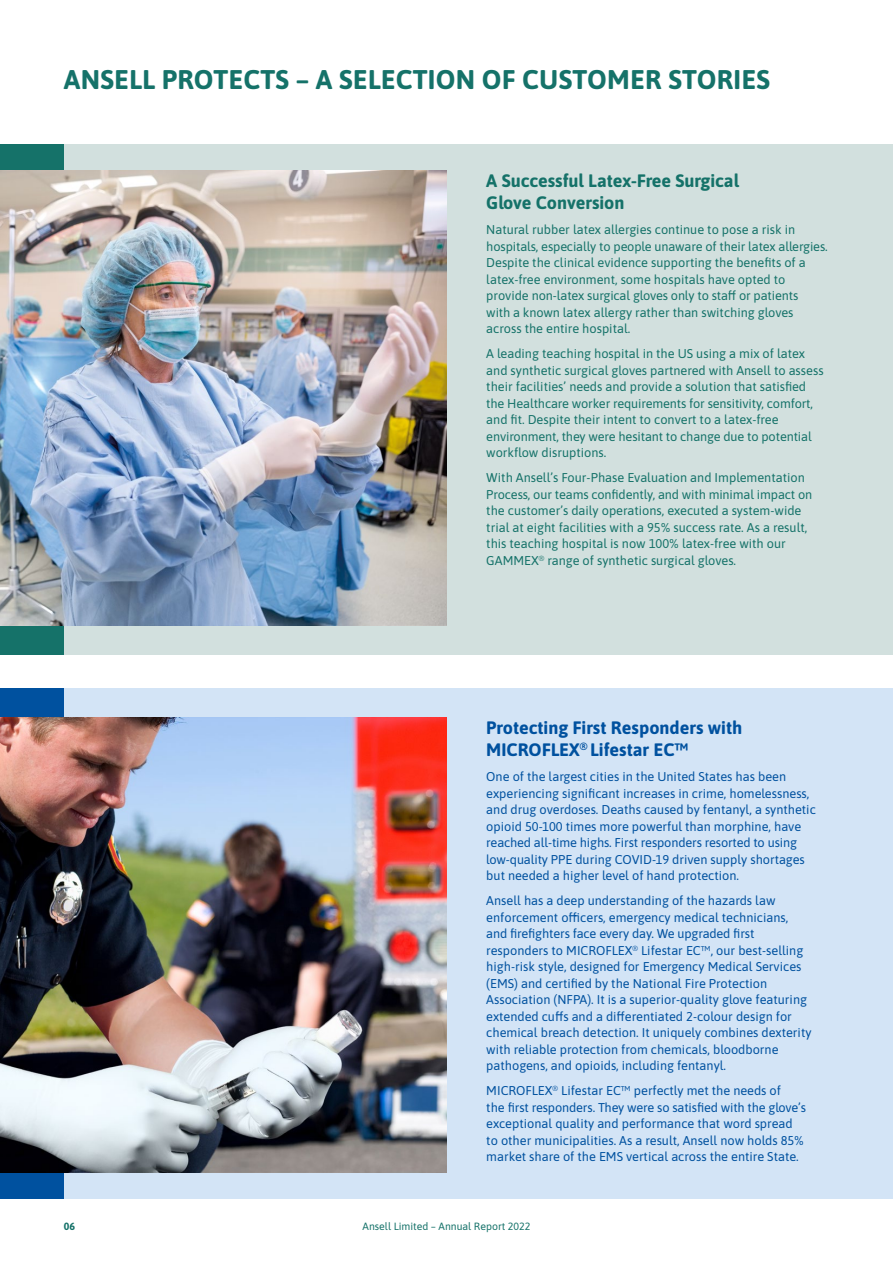
<style>
.page{position:relative;width:893px;height:1263px;background:#fff}
.page>*{position:absolute;margin:0;border:0;box-sizing:border-box;transform-origin:0 0}
.t1{font:700 27px "Asap";letter-spacing:.01em;color:#157269}
.t2{font:700 18px/22.5px "Asap";color:#00519f}
.t3{font:700 18px/22.5px "Asap";color:#157269}
.t4{font:12.75px/16.5px "Asap";color:#00519f}
.t5{font:12.75px/16.5px "Asap";color:#157269}
.t6{font:10.5px "Asap";color:#157269}
.t7{font:700 10.5px "Asap";color:#157269}
</style>
<div class="page">
<div style="left:64px;top:144px;width:829px;height:510px;background:#d2e0de"></div>
<div style="left:0;top:144px;width:64px;height:510px;background:#157269"></div>
<div style="left:64px;top:688px;width:829px;height:511px;background:#d3e4f6"></div>
<div style="left:0;top:688px;width:64px;height:511px;background:#00519f"></div>
<img style="left:0;top:717px;width:446px;height:455px">
<img style="left:0;top:170px;width:446px;height:455px">
<h1 class="t1" style="left:64px;top:61px;width:707px">ANSELL PROTECTS – A SELECTION OF CUSTOMER STORIES</h1>
<h2 class="t3" style="left:486px;top:168px;width:254px">A Successful Latex-Free Surgical<br>Glove Conversion</h2>
<p class="t5" style="left:486px;top:221px;width:343px">Natural rubber latex allergies continue to pose a risk in hospitals, especially to people unaware of their latex allergies.<br>Despite the clinical evidence supporting the benefits of a latex-free environment, some hospitals have opted to provide non-latex surgical gloves only to staff or patients<br>with a known latex allergy rather than switching gloves across the entire hospital.</p>
<p class="t5" style="left:486px;top:345px;width:339px">A leading teaching hospital in the US using a mix of latex and synthetic surgical gloves partnered with Ansell to assess their facilities’ needs and provide a solution that satisfied the Healthcare worker requirements for sensitivity, comfort, and fit. Despite their intent to convert to a latex-free environment, they were hesitant to change due to potential workflow disruptions.</p>
<p class="t5" style="left:486px;top:469px;width:328px">With Ansell’s Four-Phase Evaluation and Implementation Process, our teams confidently, and with minimal impact on the customer’s daily operations, executed a system-wide trial at eight facilities with a 95% success rate. As a result, this teaching hospital is now 100% latex-free with our GAMMEX<sup>®</sup> range of synthetic surgical gloves.</p>
<h2 class="t2" style="left:486px;top:715px;width:258px">Protecting First Responders with<br>MICROFLEX<sup>®</sup> Lifestar EC™</h2>
<p class="t4" style="left:486px;top:768px;width:331px">One of the largest cities in the United States has been experiencing significant increases in crime, homelessness, and drug overdoses. Deaths caused by fentanyl, a synthetic opioid 50-100 times more powerful than morphine, have reached all-time highs. First responders resorted to using low-quality PPE during COVID-19 driven supply shortages but needed a higher level of hand protection.</p>
<p class="t4" style="left:486px;top:892px;width:327px">Ansell has a deep understanding of the hazards law enforcement officers, emergency medical technicians, and firefighters face every day. We upgraded first responders to MICROFLEX<sup>®</sup> Lifestar EC™, our best-selling high-risk style, designed for Emergency Medical Services (EMS) and certified by the National Fire Protection Association (NFPA). It is a superior-quality glove featuring extended cuffs and a differentiated 2-colour design for chemical breach detection. It uniquely combines dexterity with reliable protection from chemicals, bloodborne pathogens, and opioids, including fentanyl.</p>
<p class="t4" style="left:486px;top:1082px;width:321px">MICROFLEX<sup>®</sup> Lifestar EC™ perfectly met the needs of<br>the first responders. They were so satisfied with the glove’s exceptional quality and performance that word spread to other municipalities. As a result, Ansell now holds 85% market share of the EMS vertical across the entire State.</p>
<p class="t7" style="left:64px;top:1219px;width:13px">06</p>
<p class="t6" style="left:363px;top:1219px;width:169px">Ansell Limited – Annual Report 2022</p>
</div>
